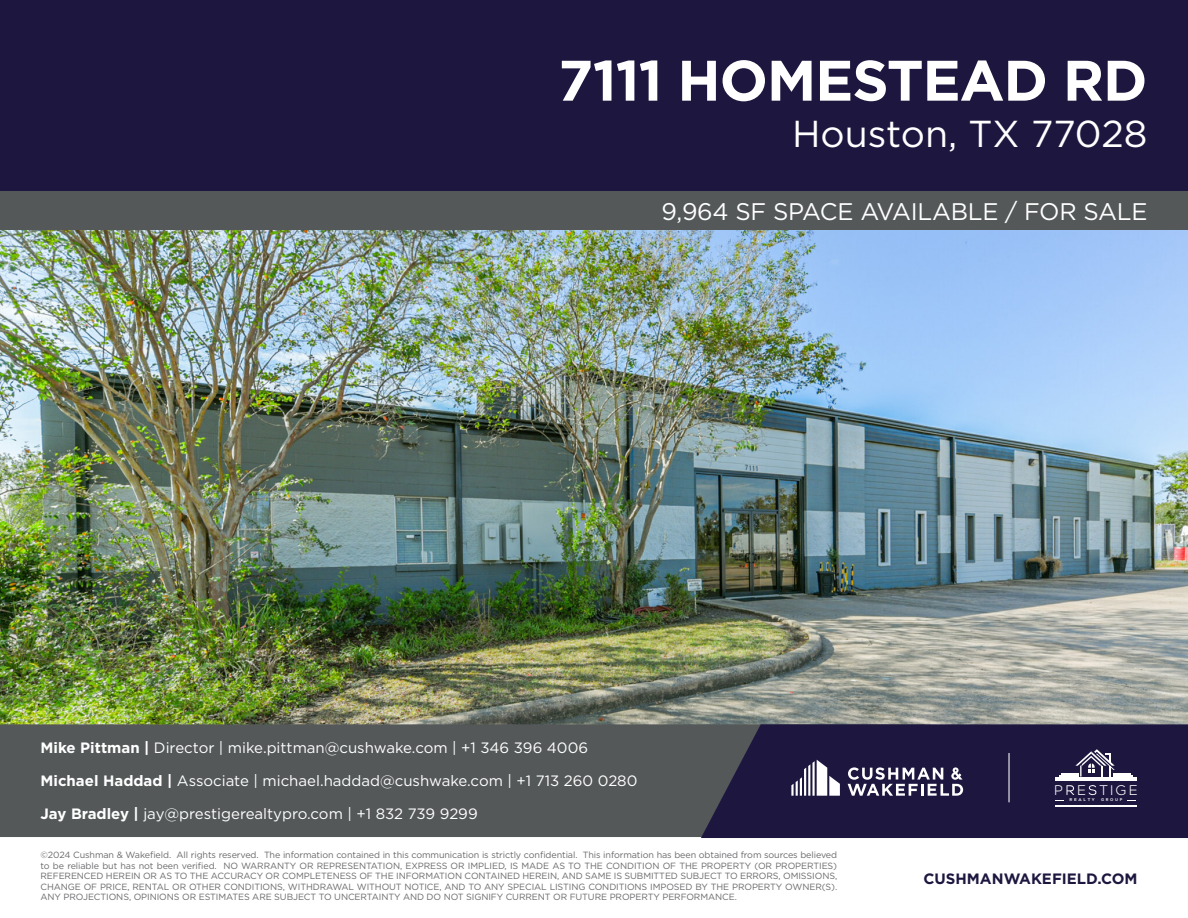
<style>
.page{position:relative;width:1188px;height:918px;background:#fff}
.page>*{position:absolute;margin:0;border:0;box-sizing:border-box;transform-origin:0 0}
.t1{font:700 57px "Gotham";letter-spacing:-.02em;color:#fff}
.t2{font:37.5px "Gotham";color:#fff}
.t3{font:24px "Gotham";letter-spacing:-.01em;color:#fff}
.t4{font:15px "Gotham";color:#fff}
.t5{font:700 15px "Gotham";color:#1d1740}
.t6{font:300 13.95px "Acherus Feral";color:#fff}
.t7{font:9px/10.5px "Gotham";letter-spacing:-.01em;color:#69696c;text-align:justify}
.t8{font:700 3.9px "Acherus Feral";color:#fff;scale:1.09 1}
.t9{font:700 3.9px "Acherus Feral";color:#fff}
.s1{font-weight:700}
</style>
<div class="page">
<img style="left:0;top:230px;width:1188px;height:494px">
<div style="left:0;top:0;width:1188px;height:230px;background:#1d1740"></div>
<div style="left:0;top:724px;width:701px;height:113px;background:#545859"></div>
<svg style="left:701px;top:724px;width:487px;height:114px;background:#221d43"></svg>
<div style="left:0;top:191px;width:1188px;height:39px;background:#545859"></div>
<svg style="left:791px;top:760px;width:49px;height:36px"></svg>
<svg style="left:848px;top:767px;width:115px;height:29px"></svg>
<hr style="left:1008px;top:753px;width:2px;height:49px;background:#fff">
<hr style="left:1055px;top:777px;width:81px;height:1px;background:#fff">
<hr style="left:1055px;top:780px;width:81px;height:1px;background:#fff">
<hr style="left:1055px;top:805px;width:81px;height:1px;background:#fff">
<svg style="left:1059px;top:749px;width:74px;height:28px"></svg>
<svg style="left:1089px;top:785px;width:8px;height:10px"></svg>
<svg style="left:1055px;top:785px;width:19px;height:16px"></svg>
<p class="t1" style="left:558px;top:43px;width:591px">7111 HOMESTEAD RD</p>
<p class="t2" style="left:792px;top:110px;width:357px">Houston, TX 77028</p>
<p class="t3" style="left:661px;top:196px;width:488px">9,964 SF SPACE AVAILABLE / FOR SALE</p>
<p class="t4" style="left:40px;top:738px;width:549px"><span class="s1">Mike Pittman |</span> Director | mike.pittman@cushwake.com | +1 346 396 4006</p>
<p class="t4" style="left:40px;top:771px;width:599px"><span class="s1">Michael Haddad |</span> Associate | michael.haddad@cushwake.com | +1 713 260 0280</p>
<p class="t4" style="left:40px;top:804px;width:439px"><span class="s1">Jay Bradley |</span> jay@prestigerealtypro.com | +1 832 739 9299</p>
<h3 class="t6" style="left:1054px;top:781px;width:85px">P E TIGE</h3>
<p class="t8" style="left:1069px;top:798px;width:25px">R E A L T Y</p>
<p class="t9" style="left:1101px;top:798px;width:23px">G R O U P</p>
<p class="t7" style="left:40px;top:849px;width:798px">©2024 Cushman &amp; Wakefield. All rights reserved. The information contained in this communication is strictly confidential. This information has been obtained from sources believed to be reliable but has not been verified. NO WARRANTY OR REPRESENTATION, EXPRESS OR IMPLIED, IS MADE AS TO THE CONDITION OF THE PROPERTY (OR PROPERTIES)<br>REFERENCED HEREIN OR AS TO THE ACCURACY OR COMPLETENESS OF THE INFORMATION CONTAINED HEREIN, AND SAME IS SUBMITTED SUBJECT TO ERRORS, OMISSIONS, CHANGE OF PRICE, RENTAL OR OTHER CONDITIONS, WITHDRAWAL WITHOUT NOTICE, AND TO ANY SPECIAL LISTING CONDITIONS IMPOSED BY THE PROPERTY OWNER(S).<br>ANY PROJECTIONS, OPINIONS OR ESTIMATES ARE SUBJECT TO UNCERTAINTY AND DO NOT SIGNIFY CURRENT OR FUTURE PROPERTY PERFORMANCE.</p>
<p class="t5" style="left:924px;top:869px;width:216px">CUSHMANWAKEFIELD.COM</p>
</div>
